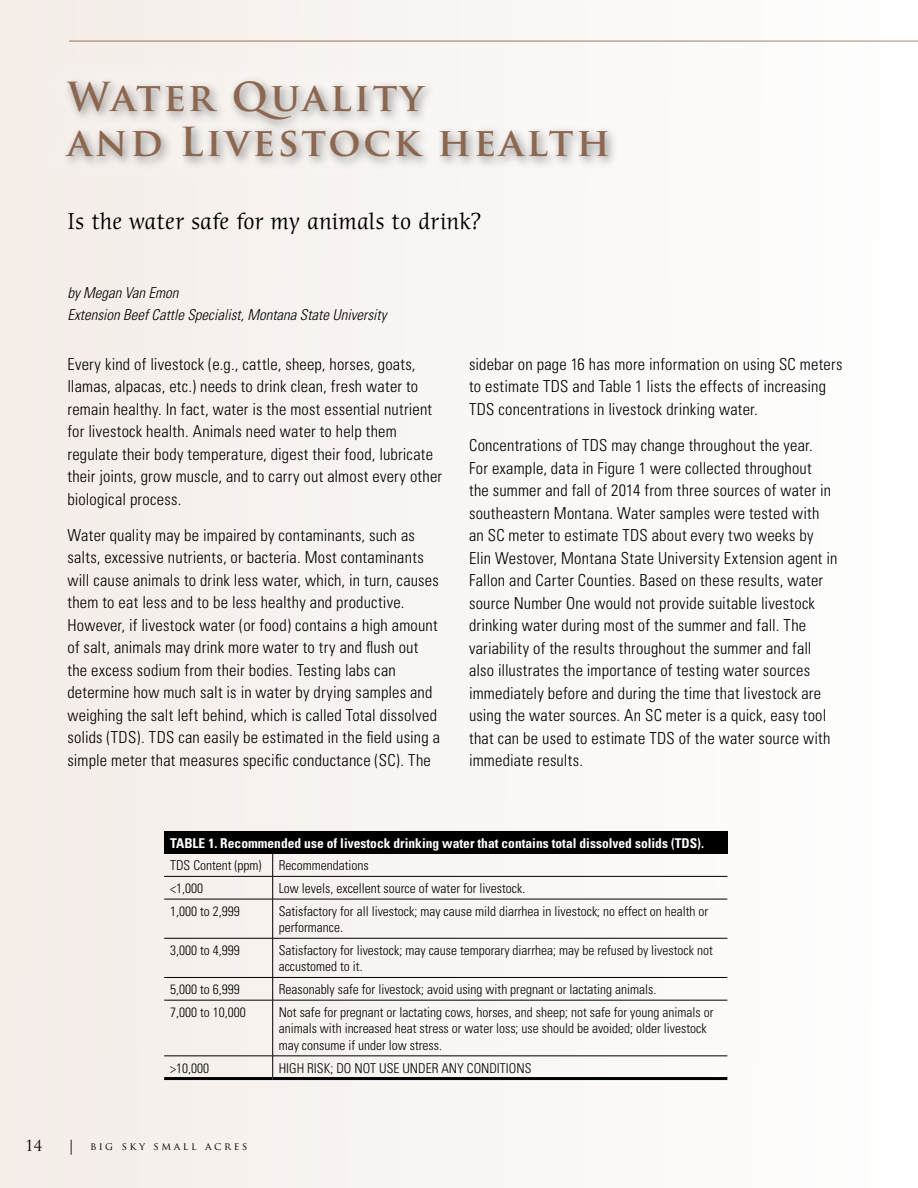
<style>
.page{position:relative;width:918px;height:1188px;background:#f9f6f3}
.page>*{position:absolute;margin:0;border:0;box-sizing:border-box;transform-origin:0 0}
.t1{font:700 39px/45px "Trajan Pro";letter-spacing:.07em;color:#7e543a}
.t2{font:22.5px "Cerigo";letter-spacing:.01em;color:#000}
.t3{font:300 condensed 16.5px/22.5px "Univers";letter-spacing:.015em;color:#000}
.t4{font:italic 300 condensed 15px/22.5px "Univers";color:#000}
.t5{font:15px "Trajan Pro";color:#000}
.t6{font:300 condensed 13.5px/16.5px "Univers";color:#000}
.t7{font:700 condensed 13.5px "Univers";color:#fff}
.t8{font:10.5px "Trajan Pro";letter-spacing:.24em;color:#000}
.s1{font-size:15px}
</style>
<div class="page">
<hr style="left:69px;top:40px;width:849px;height:2px;background:#a27e66">
<div style="left:38px;top:54px;width:597px;height:131px;background:#fff;opacity:.5"></div>
<div style="left:164px;top:831px;width:563px;height:23px;background:#000"></div>
<hr style="left:164px;top:876px;width:109px;height:1px;background:#000">
<hr style="left:273px;top:876px;width:454px;height:1px;background:#000">
<svg style="left:272px;top:854px;width:1px;height:45px"></svg>
<hr style="left:164px;top:899px;width:109px;height:1px;background:#000">
<hr style="left:273px;top:899px;width:454px;height:1px;background:#000">
<hr style="left:272px;top:899px;width:1px;height:39px;background:#000">
<hr style="left:164px;top:938px;width:109px;height:1px;background:#000">
<hr style="left:273px;top:938px;width:454px;height:1px;background:#000">
<hr style="left:272px;top:938px;width:1px;height:39px;background:#000">
<hr style="left:164px;top:977px;width:109px;height:1px;background:#000">
<hr style="left:273px;top:977px;width:454px;height:1px;background:#000">
<svg style="left:272px;top:978px;width:1px;height:22px"></svg>
<hr style="left:164px;top:1000px;width:109px;height:1px;background:#000">
<hr style="left:273px;top:1000px;width:454px;height:1px;background:#000">
<hr style="left:272px;top:1000px;width:1px;height:56px;background:#000">
<hr style="left:164px;top:1056px;width:109px;height:1px;background:#000">
<hr style="left:273px;top:1056px;width:454px;height:1px;background:#000">
<svg style="left:272px;top:1056px;width:1px;height:21px"></svg>
<hr style="left:164px;top:1077px;width:109px;height:3px;background:#000">
<hr style="left:273px;top:1077px;width:454px;height:3px;background:#000">
<h1 class="t1" style="left:68px;top:75px;width:544px">Water Quality<br>and Livestock health</h1>
<h2 class="t2" style="left:68px;top:208px;width:415px">Is the water safe for my animals to drink?</h2>
<p class="t4" style="left:68px;top:281px;width:321px">by Megan Van Emon<br>Extension Beef Cattle Specialist, Montana State University</p>
<p class="t3" style="left:67px;top:353px;width:376px">Every kind of livestock (e.g., cattle, sheep, horses, goats, llamas, alpacas, etc.) needs to drink clean, fresh water to remain healthy. In fact, water is the most essential nutrient for livestock health. Animals need water to help them regulate their body temperature, digest their food, lubricate their joints, grow muscle, and to carry out almost every other biological process.</p>
<p class="t3" style="left:67px;top:524px;width:374px">Water quality may be impaired by contaminants, such as salts, excessive nutrients, or bacteria. Most contaminants will cause animals to drink less water, which, in turn, causes them to eat less and to be less healthy and productive.<br>However, if livestock water (or food) contains a high amount of salt, animals may drink more water to try and flush out the excess sodium from their bodies. Testing labs can determine how much salt is in water by drying samples and weighing the salt left behind, which is called Total dissolved solids (TDS). TDS can easily be estimated in the field using a simple meter that measures specific conductance (SC). The</p>
<p class="t3" style="left:469px;top:353px;width:375px">sidebar on page 16 has more information on using SC meters to estimate TDS and Table 1 lists the effects of increasing<br>TDS concentrations in livestock drinking water.</p>
<p class="t3" style="left:469px;top:434px;width:370px">Concentrations of TDS may change throughout the year.<br>For example, data in Figure 1 were collected throughout<br>the summer and fall of 2014 from three sources of water in southeastern Montana. Water samples were tested with an SC meter to estimate TDS about every two weeks by Elin Westover, Montana State University Extension agent in Fallon and Carter Counties. Based on these results, water source Number One would not provide suitable livestock drinking water during most of the summer and fall. The variability of the results throughout the summer and fall also illustrates the importance of testing water sources immediately before and during the time that livestock are using the water sources. An SC meter is a quick, easy tool that can be used to estimate TDS of the water source with immediate results.</p>
<p class="t7" style="left:170px;top:835px;width:535px">TABLE 1. Recommended use of livestock drinking water that contains total dissolved solids (TDS).</p>
<p class="t6" style="left:170px;top:857px;width:93px">TDS Content (ppm)</p>
<p class="t6" style="left:279px;top:857px;width:91px">Recommendations</p>
<p class="t6" style="left:170px;top:880px;width:34px">&lt;1,000</p>
<p class="t6" style="left:279px;top:880px;width:248px">Low levels, excellent source of water for livestock.</p>
<p class="t6" style="left:170px;top:903px;width:71px">1,000 to 2,999</p>
<p class="t6" style="left:279px;top:903px;width:431px">Satisfactory for all livestock; may cause mild diarrhea in livestock; no effect on health or performance.</p>
<p class="t6" style="left:170px;top:942px;width:71px">3,000 to 4,999</p>
<p class="t6" style="left:279px;top:942px;width:436px">Satisfactory for livestock; may cause temporary diarrhea; may be refused by livestock not accustomed to it.</p>
<p class="t6" style="left:170px;top:981px;width:71px">5,000 to 6,999</p>
<p class="t6" style="left:279px;top:981px;width:379px">Reasonably safe for livestock; avoid using with pregnant or lactating animals.</p>
<p class="t6" style="left:170px;top:1004px;width:77px">7,000 to 10,000</p>
<p class="t6" style="left:279px;top:1004px;width:436px">Not safe for pregnant or lactating cows, horses, and sheep; not safe for young animals or animals with increased heat stress or water loss; use should be avoided; older livestock may consume if under low stress.</p>
<p class="t6" style="left:170px;top:1060px;width:40px">&gt;10,000</p>
<p class="t6" style="left:279px;top:1060px;width:254px">HIGH RISK; DO NOT USE UNDER ANY CONDITIONS</p>
<p class="t5" style="left:25px;top:1136px;width:19px">14</p>
<p class="t8" style="left:67px;top:1139px;width:182px"><span class="s1">|</span> BIG SKY SMALL ACRES</p>
</div>
